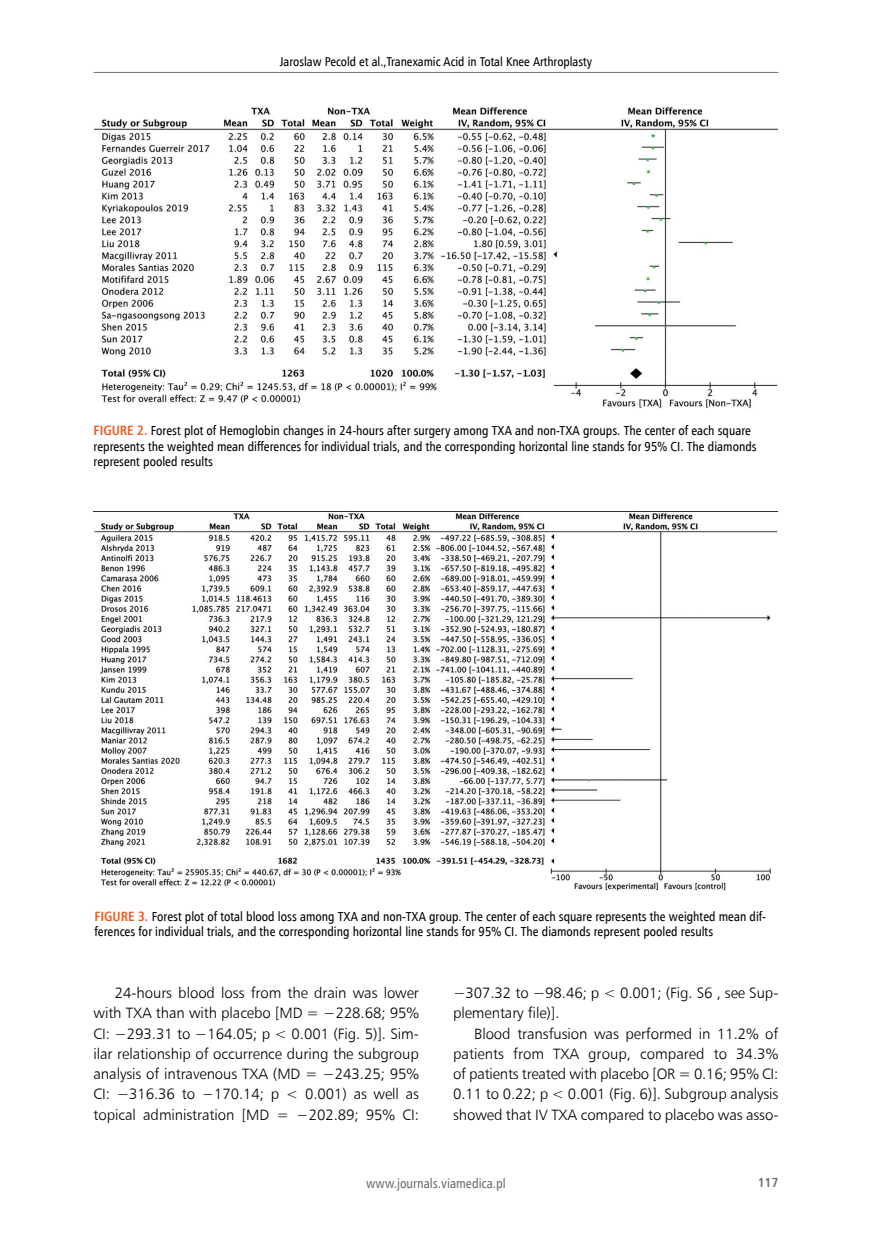
<style>
.page{position:relative;width:872px;height:1234px;background:#fff}
.page>*{position:absolute;margin:0;border:0;box-sizing:border-box;transform-origin:0 0}
.t1{font:15px/20.2px "Humnst 777 Lt EU";letter-spacing:-.005em;color:#000;text-align:justify}
.t2{font:13.5px "Humnst 777 Cn EU";color:#6d6e71}
.t3{font:700 13.2px "Humnst 777 Cn EU";color:#6d6e71}
.t4{font:13.05px/15.6px "Humnst 777 Cn EU";color:#000}
.t5{font:12.75px "Humnst 777 Cn EU";color:#000}
.s1{font-weight:700;font-size:13.5px;color:#f15a22}
</style>
<div class="page">
<hr style="left:94px;top:72px;width:684px;height:1px;background:#6d6e71">
<img style="left:94px;top:106px;width:683px;height:302px">
<img style="left:93px;top:511px;width:684px;height:380px">
<p class="t5" style="left:280px;top:54px;width:314px">Jaroslaw Pecold et al.,Tranexamic Acid in Total Knee Arthroplasty</p>
<p class="t4" style="left:94px;top:422px;width:664px"><span class="s1">FIGURE 2.</span> Forest plot of Hemoglobin changes in 24-hours after surgery among TXA and non-TXA groups. The center of each square represents the weighted mean differences for individual trials, and the corresponding horizontal line stands for 95% CI. The diamonds represent pooled results</p>
<p class="t4" style="left:94px;top:908px;width:673px"><span class="s1">FIGURE 3.</span> Forest plot of total blood loss among TXA and non-TXA group. The center of each square represents the weighted mean dif&shy;ferences for individual trials, and the corresponding horizontal line stands for 95% CI. The diamonds represent pooled results</p>
<p class="t1" style="left:94px;top:982px;width:327px;text-indent:21px">24-hours blood loss from the drain was lower with TXA than with placebo [MD = −228.68; 95% CI: −293.31 to −164.05; p &lt; 0.001 (Fig. 5)]. Sim&shy;ilar relationship of occurrence during the subgroup analysis of intravenous TXA (MD = −243.25; 95% CI: −316.36 to −170.14; p &lt; 0.001) as well as topical administration [MD = −202.89; 95% CI:</p>
<p class="t1" style="left:453px;top:982px;width:327px">−307.32 to −98.46; p &lt; 0.001; (Fig. S6 , see Sup&shy;plementary file)].</p>
<p class="t1" style="left:453px;top:1022px;width:327px;text-indent:21px">Blood transfusion was performed in 11.2% of patients from TXA group, compared to 34.3% of patients treated with placebo [OR = 0.16; 95% CI:<br>0.11 to 0.22; p &lt; 0.001 (Fig. 6)]. Subgroup analysis showed that IV TXA compared to placebo was asso-</p>
<p class="t2" style="left:366px;top:1174px;width:141px">www.journals.viamedica.pl</p>
<p class="t3" style="left:758px;top:1173px;width:22px">117</p>
</div>
